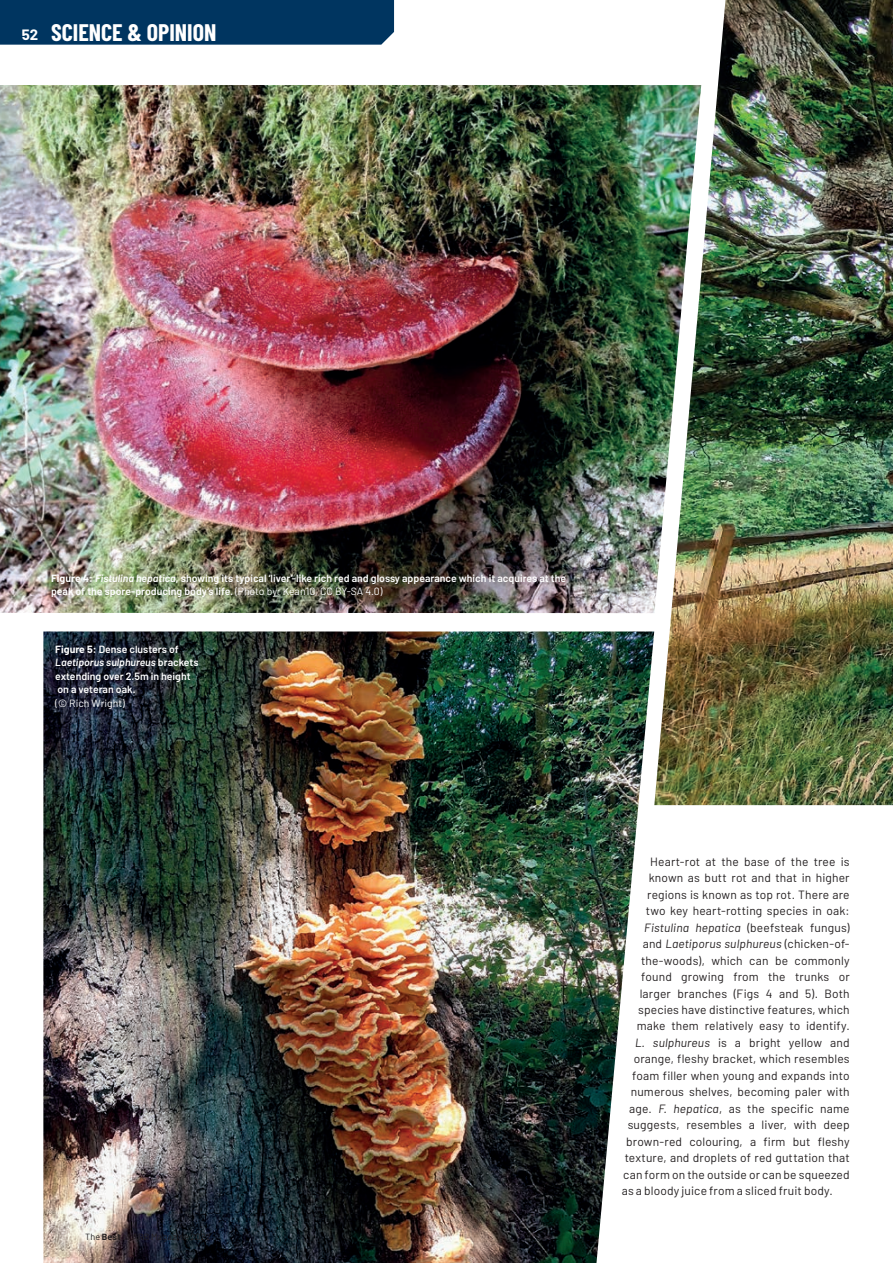
<style>
.page{position:relative;width:893px;height:1263px;background:#fff}
.page>*{position:absolute;margin:0;border:0;box-sizing:border-box;transform-origin:0 0}
.t1{font:700 24px "Barlow Condensed";color:#fff}
.t2{font:12px "Barlow";letter-spacing:.01em;color:#231f20}
.t3{font:italic 12px "Barlow";letter-spacing:.01em;color:#231f20}
.t4{font:600 10.5px/13.5px "Barlow";color:#fff}
.t5{font:10.5px "Barlow";color:#fff}
.t6{font:9px "Barlow";letter-spacing:.025em;color:#231f20}
.s1{font-family:"Barlow";font-size:15px}
.s2{font-weight:700}
.s3{font-style:italic}
.s4{font-weight:400}
.s5{font-style:normal}
</style>
<div class="page">
<div style="left:0;top:0;width:394px;height:45px;background:#003560"></div>
<img style="left:654px;top:0;width:239px;height:805px">
<img style="left:0;top:85px;width:701px;height:528px">
<img style="left:43px;top:631px;width:611px;height:632px">
<h1 class="t1" style="left:22px;top:15px;width:51px"><span class="s1">52</span> SCIENCE</h1>
<h1 class="t1" style="left:128px;top:15px;width:41px">&amp; OPINION</h1>
<p class="t4" style="left:51px;top:570px;width:517px"><span class="s2">Figure 4:</span> <span class="s3">Fistulina hepatica</span>, showing its typical ‘liver’-like rich red and glossy appearance which it acquires at the peak of the spore-producing body’s life. <span class="s4">(Photo by: Kean10, CC BY-SA 4.0)</span></p>
<p class="t4" style="left:55px;top:641px;width:145px"><span class="s2">Figure 5:</span> Dense clusters of<br><span class="s3">Laetiporus sulphureus</span> brackets extending over 2.5m in height on a veteran oak.</p>
<p class="t5" style="left:55px;top:695px;width:71px">(© Rich Wright)</p>
<p class="t6" style="left:85px;top:1230px;width:127px">The <span class="s2">Best</span> of ARB Magazine 2022</p>
<p class="t2" style="left:650px;top:853px;width:201px">Heart-rot at the base of the tree is</p>
<p class="t2" style="left:649px;top:869px;width:202px">known as butt rot and that in higher</p>
<p class="t2" style="left:647px;top:886px;width:204px">regions is known as top rot. There are</p>
<p class="t2" style="left:646px;top:902px;width:206px">two key heart-rotting species in oak:</p>
<p class="t3" style="left:644px;top:918px;width:207px">Fistulina hepatica <span class="s5">(beefsteak fungus)</span></p>
<p class="t3" style="left:643px;top:935px;width:209px"><span class="s5">and</span> Laetiporus sulphureus <span class="s5">(chicken-of-</span></p>
<p class="t2" style="left:641px;top:951px;width:210px">the-woods), which can be commonly</p>
<p class="t2" style="left:641px;top:968px;width:210px">found growing from the trunks or</p>
<p class="t2" style="left:640px;top:984px;width:212px">larger branches (Figs 4 and 5). Both</p>
<p class="t2" style="left:638px;top:1001px;width:213px">species have distinctive features, which</p>
<p class="t2" style="left:637px;top:1017px;width:215px">make them relatively easy to identify.</p>
<p class="t2" style="left:635px;top:1034px;width:216px"><span class="s3">L. sulphureus</span> is a bright yellow and</p>
<p class="t2" style="left:634px;top:1050px;width:217px">orange, fleshy bracket, which resembles</p>
<p class="t2" style="left:632px;top:1067px;width:219px">foam filler when young and expands into</p>
<p class="t2" style="left:631px;top:1083px;width:220px">numerous shelves, becoming paler with</p>
<p class="t2" style="left:629px;top:1100px;width:222px">age. <span class="s3">F. hepatica</span>, as the specific name</p>
<p class="t2" style="left:628px;top:1116px;width:223px">suggests, resembles a liver, with deep</p>
<p class="t2" style="left:626px;top:1133px;width:225px">brown-red colouring, a firm but fleshy</p>
<p class="t2" style="left:625px;top:1149px;width:227px">texture, and droplets of red guttation that</p>
<p class="t2" style="left:623px;top:1166px;width:228px">can form on the outside or can be squeezed</p>
<p class="t2" style="left:622px;top:1182px;width:212px">as a bloody juice from a sliced fruit body.</p>
</div>
